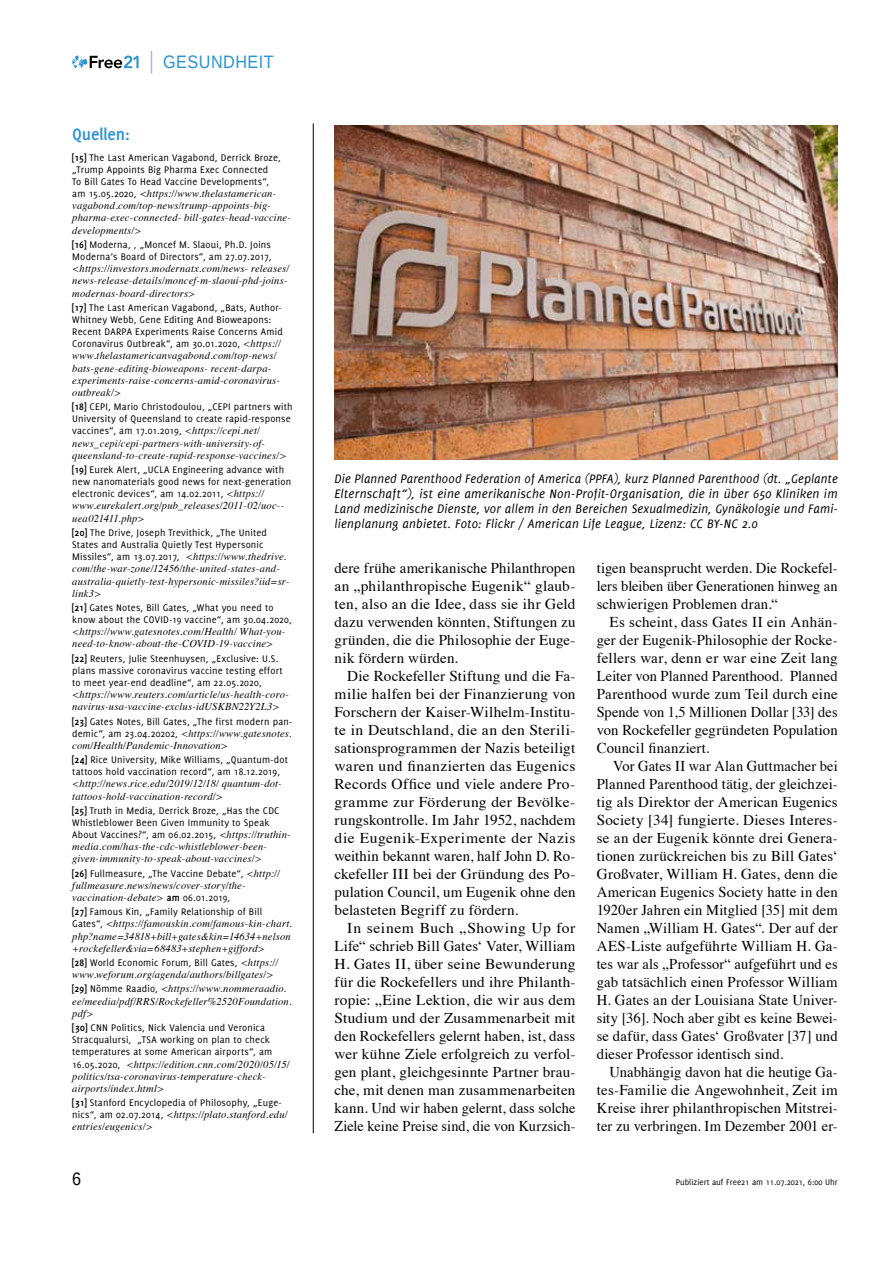
<style>
.page{position:relative;width:893px;height:1263px;background:#fff}
.page>*{position:absolute;margin:0;border:0;box-sizing:border-box;transform-origin:0 0}
.t1{font:18px "Liberation Sans";letter-spacing:.03em;color:#2b93d1;scale:.9 1}
.t2{font:700 18px "Delicious";letter-spacing:-.01em;color:#2b93d1}
.t3{font:18px "Liberation Sans";color:#000;scale:.9 1}
.t4{font:15px/18px "Times";letter-spacing:.005em;color:#000;text-align:justify}
.t5{font:15px/18px "Times";letter-spacing:.005em;color:#000;text-align:justify;scale:.96 1}
.t6{font:15px/18px "Times";letter-spacing:.005em;color:#000;text-align:justify;scale:1.04 1}
.t7{font:italic 13.5px/15px "Delicious";letter-spacing:.015em;color:#000;text-align:justify}
.t8{font:italic 10.5px/12.1px "Times";letter-spacing:.015em;color:#000}
.t9{font:10.5px/12.1px "Delicious";letter-spacing:.015em;color:#000}
.t10{font:9px "Delicious";color:#000}
.s1{font-weight:700}
.s2{font-family:"Delicious";font-style:normal}
.s3{font-family:"Times";font-style:italic}
.s4{font-family:"Delicious";font-weight:700;font-style:normal}
</style>
<div class="page">
<svg style="left:72px;top:55px;width:67px;height:13px"></svg>
<svg style="left:151px;top:51px;width:1px;height:23px"></svg>
<hr style="left:313px;top:123px;width:1px;height:1010px;background:#000">
<img style="left:334px;top:125px;width:504px;height:334px">
<h1 class="t1" style="left:163px;top:51px;width:124px">GESUNDHEIT</h1>
<h1 class="t2" style="left:72px;top:124px;width:59px">Quellen:</h1>
<p class="t9" style="left:72px;top:151px;width:210px"><span class="s1">[15]</span> The Last American Vagabond, Derrick Broze, „Trump Appoints Big Pharma Exec Connected<br>To Bill Gates To Head Vaccine Developments“,</p>
<p class="t8" style="left:72px;top:187px;width:220px"><span class="s2">am 15.05.2020,</span> &lt;https://www.thelastamerican&shy;vagabond.com/top-news/trump-appoints-big&shy;pharma-exec-connected- bill-gates-head-vaccine&shy;developments/&gt;</p>
<p class="t9" style="left:72px;top:238px;width:201px"><span class="s1">[16]</span> Moderna, , „Moncef M. Slaoui, Ph.D. Joins<br>Moderna’s Board of Directors“, am 27.07.2017,</p>
<p class="t8" style="left:72px;top:262px;width:219px">&lt;https://investors.modernatx.com/news- releases/ news-release-details/moncef-m-slaoui-phd-joins&shy;modernas-board-directors&gt;</p>
<p class="t9" style="left:72px;top:301px;width:212px"><span class="s1">[17]</span> The Last American Vagabond, „Bats, Author-Whitney Webb, Gene Editing And Bioweapons:<br>Recent DARPA Experiments Raise Concerns Amid Coronavirus Outbreak“, am 30.01.2020, <span class="s3">&lt;https://</span></p>
<p class="t8" style="left:72px;top:349px;width:209px">www.thelastamericanvagabond.com/top-news/ bats-gene-editing-bioweapons- recent-darpa&shy;experiments-raise-concerns-amid-coronavirus&shy;outbreak/&gt;</p>
<p class="t9" style="left:72px;top:400px;width:222px"><span class="s1">[18]</span> CEPI, Mario Christodoulou, „CEPI partners with<br>University of Queensland to create rapid-response vaccines“, am 17.01.2019, <span class="s3">&lt;https://cepi.net/</span></p>
<p class="t8" style="left:72px;top:436px;width:216px">news_cepi/cepi-partners-with-university-of&shy;queensland-to-create-rapid-response-vaccines/&gt;</p>
<p class="t9" style="left:72px;top:463px;width:221px"><span class="s1">[19]</span> Eurek Alert, „UCLA Engineering advance with new nanomaterials good news for next-generation electronic devices“, am 14.02.2011, <span class="s3">&lt;https://</span></p>
<p class="t8" style="left:72px;top:499px;width:213px">www.eurekalert.org/pub_releases/2011-02/uoc-- uea021411.php&gt;</p>
<p class="t9" style="left:72px;top:526px;width:215px"><span class="s1">[20]</span> The Drive, Joseph Trevithick, „The United<br>States and Australia Quietly Test Hypersonic<br>Missiles“, am 13.07.2017, <span class="s3">&lt;https://www.thedrive.</span></p>
<p class="t8" style="left:72px;top:562px;width:219px">com/the-war-zone/12456/the-united-states-and&shy;australia-quietly-test-hypersonic-missiles?iid=sr&shy;link3&gt;</p>
<p class="t9" style="left:72px;top:601px;width:221px"><span class="s1">[21]</span> Gates Notes, Bill Gates, „What you need to know about the COVID-19 vaccine“, am 30.04.2020,</p>
<p class="t8" style="left:72px;top:625px;width:215px">&lt;https://www.gatesnotes.com/Health/ What-you&shy;need-to-know-about-the-COVID-19-vaccine&gt;</p>
<p class="t9" style="left:72px;top:652px;width:212px"><span class="s1">[22]</span> Reuters, Julie Steenhuysen, „Exclusive: U.S. plans massive coronavirus vaccine testing effort to meet year-end deadline“, am 22.05.2020,</p>
<p class="t8" style="left:72px;top:688px;width:218px">&lt;https://www.reuters.com/article/us-health-coro&shy;navirus-usa-vaccine-exclus-idUSKBN22Y2L3&gt;</p>
<p class="t9" style="left:72px;top:715px;width:222px"><span class="s1">[23]</span> Gates Notes, Bill Gates, „The first modern pan-</p>
<p class="t8" style="left:72px;top:726px;width:221px"><span class="s2">demic“, am 23.04.20202,</span> &lt;https://www.gatesnotes. com/Health/Pandemic-Innovation&gt;</p>
<p class="t9" style="left:72px;top:753px;width:217px"><span class="s1">[24]</span> Rice University, Mike Williams, „Quantum-dot tattoos hold vaccination record“, am 18.12.2019,</p>
<p class="t8" style="left:72px;top:777px;width:211px">&lt;http://news.rice.edu/2019/12/18/ quantum-dot&shy;tattoos-hold-vaccination-record/&gt;</p>
<p class="t9" style="left:72px;top:804px;width:220px"><span class="s1">[25]</span> Truth in Media, Derrick Broze, „Has the CDC<br>Whistleblower Been Given Immunity to Speak<br>About Vaccines?“, am 06.02.2015, <span class="s3">&lt;https://truthin-</span></p>
<p class="t8" style="left:72px;top:840px;width:196px">media.com/has-the-cdc-whistleblower-been&shy;given-immunity-to-speak-about-vaccines/&gt;</p>
<p class="t9" style="left:72px;top:867px;width:209px"><span class="s1">[26]</span> Fullmeasure, „The Vaccine Debate“, <span class="s3">&lt;http://</span></p>
<p class="t8" style="left:72px;top:879px;width:175px">fullmeasure.news/news/cover-story/the&shy;vaccination-debate&gt; <span class="s4">am</span> <span class="s2">06.01.2019,</span></p>
<p class="t9" style="left:72px;top:906px;width:191px"><span class="s1">[27]</span> Famous Kin, „Family Relationship of Bill</p>
<p class="t8" style="left:72px;top:917px;width:221px;text-align:justify"><span class="s2">Gates“,</span> &lt;https://famouskin.com/famous-kin-chart. php?name=34818+bill+gates&amp;kin=14634+nelson +rockefeller&amp;via=68483+stephen+gifford&gt;</p>
<p class="t9" style="left:72px;top:956px;width:208px"><span class="s1">[28]</span> World Economic Forum, Bill Gates, <span class="s3">&lt;https://</span></p>
<p class="t8" style="left:72px;top:967px;width:215px;line-height:14.2px">www.weforum.org/agenda/authors/billgates/&gt; <span class="s4">[29]</span> <span class="s2">Nõmme Raadio,</span> &lt;https://www.nommeraadio.</p>
<p class="t8" style="left:72px;top:994px;width:221px">ee/meedia/pdf/RRS/Rockefeller%2520Foundation. pdf&gt;</p>
<p class="t9" style="left:72px;top:1021px;width:201px"><span class="s1">[30]</span> CNN Politics, Nick Valencia und Veronica<br>Stracqualursi, „TSA working on plan to check temperatures at some American airports“, am</p>
<p class="t8" style="left:72px;top:1057px;width:219px"><span class="s2">16.05.2020,</span> &lt;https://edition.cnn.com/2020/05/15/ politics/tsa-coronavirus-temperature-check&shy;airports/index.html&gt;</p>
<p class="t9" style="left:72px;top:1096px;width:211px"><span class="s1">[31]</span> Stanford Encyclopedia of Philosophy, „Euge-</p>
<p class="t8" style="left:72px;top:1108px;width:217px"><span class="s2">nics“, am 02.07.2014,</span> &lt;https://plato.stanford.edu/ entries/eugenics/&gt;</p>
<p class="t7" style="left:334px;top:471px;width:505px">Die Planned Parenthood Federation of America (PPFA), kurz Planned Parenthood (dt. „Geplante Elternschaft“), ist eine amerikanische Non-Profit-Organisation, die in über 650 Kliniken im Land medizinische Dienste, vor allem in den Bereichen Sexualmedizin, Gynäkologie und Fami&shy;lienplanung anbietet. Foto: Flickr / American Life League, Lizenz: CC BY-NC 2.0</p>
<h2 class="t4" style="left:334px;top:558px;width:242px">dere frühe amerikanische Philanthropen an „philanthropische Eugenik“ glaub&shy;ten, also an die Idee, dass sie ihr Geld dazu verwenden könnten, Stiftungen zu gründen, die die Philosophie der Euge&shy;nik fördern würden.</h2>
<p class="t4" style="left:334px;top:666px;width:242px;text-indent:13px">Die Rockefeller Stiftung und die Fa&shy;milie halfen bei der Finanzierung von Forschern der Kaiser-Wilhelm-Institu&shy;te in Deutschland, die an den Sterili&shy;sationsprogrammen der Nazis beteiligt waren und finanzierten das Eugenics Records Office und viele andere Pro&shy;gramme zur Förderung der Bevölke&shy;rungskontrolle. Im Jahr 1952, nachdem die Eugenik-Experimente der Nazis weithin bekannt waren, half John D. Ro&shy;ckefeller III bei der Gründung des Po&shy;pulation Council, um Eugenik ohne den belasteten Begriff zu fördern.</p>
<p class="t6" style="left:334px;top:918px;width:233px;text-indent:13px">In seinem Buch „Showing Up for Life“ schrieb Bill Gates‘ Vater, William H. Gates II, über seine Bewunderung für die Rockefellers und ihre Philanth&shy;ropie: „Eine Lektion, die wir aus dem Studium und der Zusammenarbeit mit den Rockefellers gelernt haben, ist, dass wer kühne Ziele erfolgreich zu verfol&shy;gen plant, gleichgesinnte Partner brau&shy;che, mit denen man zusammenarbeiten kann. Und wir haben gelernt, dass solche Ziele keine Preise sind, die von Kurzsich-</p>
<h2 class="t4" style="left:597px;top:558px;width:242px">tigen beansprucht werden. Die Rockefel&shy;lers bleiben über Generationen hinweg an schwierigen Problemen dran.“</h2>
<p class="t4" style="left:597px;top:612px;width:242px;text-indent:13px">Es scheint, dass Gates II ein Anhän&shy;ger der Eugenik-Philosophie der Rocke&shy;fellers war, denn er war eine Zeit lang Leiter von Planned Parenthood. Planned Parenthood wurde zum Teil durch eine Spende von 1,5 Millionen Dollar [33] des von Rockefeller gegründeten Population Council finanziert.</p>
<p class="t5" style="left:597px;top:756px;width:253px;text-indent:16px">Vor Gates II war Alan Guttmacher bei Planned Parenthood tätig, der gleichzei&shy;tig als Direktor der American Eugenics Society [34] fungierte. Dieses Interes&shy;se an der Eugenik könnte drei Genera&shy;tionen zurückreichen bis zu Bill Gates‘ Großvater, William H. Gates, denn die American Eugenics Society hatte in den 1920er Jahren ein Mitglied [35] mit dem Namen „William H. Gates“. Der auf der AES-Liste aufgeführte William H. Ga&shy;tes war als „Professor“ aufgeführt und es gab tatsächlich einen Professor William H. Gates an der Louisiana State Univer&shy;sity [36]. Noch aber gibt es keine Bewei&shy;se dafür, dass Gates‘ Großvater [37] und dieser Professor identisch sind.</p>
<h2 class="t4" style="left:597px;top:1062px;width:242px;text-indent:13px">Unabhängig davon hat die heutige Ga&shy;tes-Familie die Angewohnheit, Zeit im Kreise ihrer philanthropischen Mitstrei&shy;ter zu verbringen. Im Dezember 2001 er-</h2>
<h1 class="t3" style="left:72px;top:1168px;width:12px">6</h1>
<p class="t10" style="left:676px;top:1177px;width:163px">Publiziert auf Free21 am 11.07.2021, 6:00 Uhr</p>
</div>
